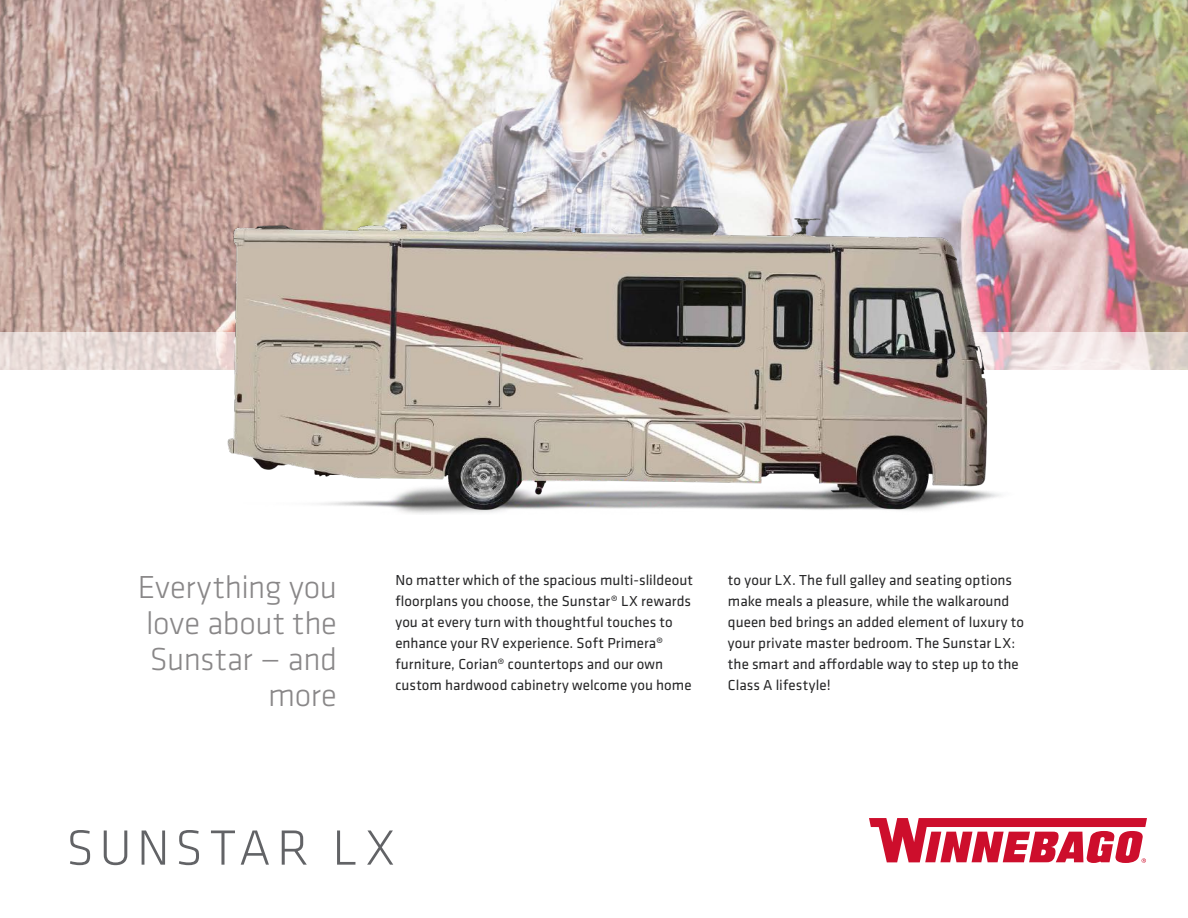
<style>
.page{position:relative;width:1188px;height:918px;background:#fff}
.page>*{position:absolute;margin:0;border:0;box-sizing:border-box;transform-origin:0 0}
.t1{font:300 51.3px "Klavika";letter-spacing:.105em;color:#626366}
.t2{font:300 33px/36px "Klavika";letter-spacing:-.01em;color:#898788;text-align:right}
.t3{font:15px/21px "Klavika Basic";letter-spacing:.005em;color:#262627}
</style>
<div class="page">
<img style="left:0;top:0;width:1188px;height:332px">
<svg style="left:0;top:332px;width:1188px;height:38px;fill:#e7d9d6"></svg>
<svg style="left:869px;top:818px;width:278px;height:45px"></svg>
<img style="left:205px;top:202px;width:914px;height:312px">
<h2 class="t2" style="left:138px;top:569px;width:201px">Everything you love about the<br>Sunstar — and more</h2>
<p class="t3" style="left:395px;top:569px;width:299px">No matter which of the spacious multi-slildeout floorplans you choose, the Sunstar® LX rewards you at every turn with thoughtful touches to enhance your RV experience. Soft Primera® furniture, Corian® countertops and our own custom hardwood cabinetry welcome you home</p>
<p class="t3" style="left:728px;top:569px;width:298px">to your LX. The full galley and seating options make meals a pleasure, while the walkaround queen bed brings an added element of luxury to your private master bedroom. The Sunstar LX: the smart and affordable way to step up to the Class A lifestyle!</p>
<h1 class="t1" style="left:66px;top:817px;width:331px">SUNSTAR LX</h1>
</div>
